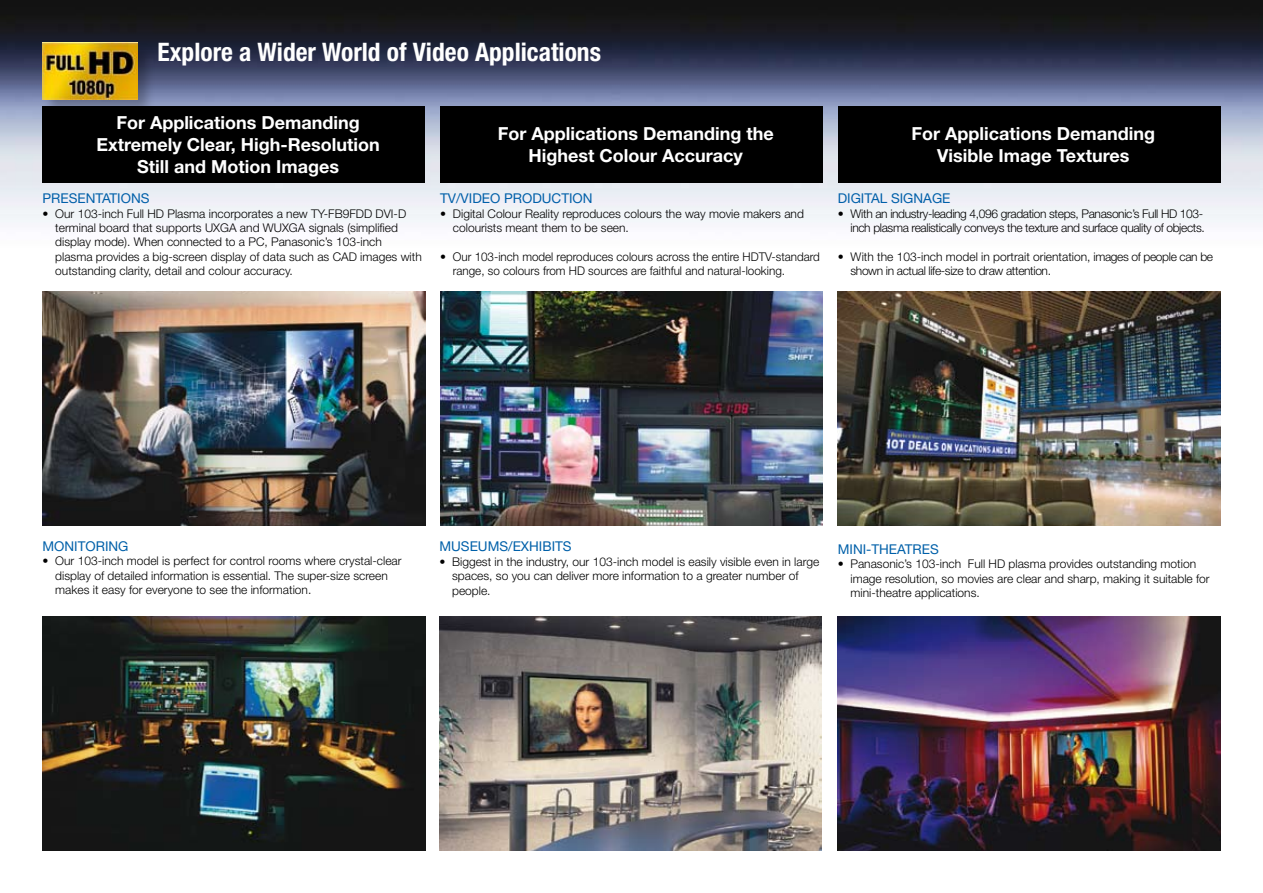
<style>
.page{position:relative;width:1263px;height:893px;background:#fff}
.page>*{position:absolute;margin:0;border:0;box-sizing:border-box;transform-origin:0 0}
.t1{font:700 condensed 25.5px "Helvetica Neue LT Std";color:#fff}
.t2{font:700 18px/21.6px "Helvetica Neue LT Std";color:#fff;text-align:center}
.t3{font:13.5px "Helvetica Neue LT Std";color:#0060a9}
.t4{font:300 12px/14.4px "Helvetica Neue LT Std";color:#000}
.t5{font:300 12px/14.4px "Helvetica Neue LT Std";letter-spacing:-.03em;color:#000;text-align:right}
</style>
<div class="page">
<img style="left:0;top:0;width:1263px;height:223px">
<div style="left:43px;top:106px;width:382px;height:77px;background:#000"></div>
<div style="left:440px;top:106px;width:383px;height:77px;background:#000"></div>
<img style="left:43px;top:291px;width:382px;height:234px">
<img style="left:43px;top:616px;width:382px;height:234px">
<img style="left:440px;top:291px;width:383px;height:234px">
<img style="left:439px;top:616px;width:383px;height:234px">
<img style="left:838px;top:291px;width:382px;height:234px">
<img style="left:838px;top:616px;width:382px;height:234px">
<div style="left:838px;top:106px;width:382px;height:77px;background:#000"></div>
<div style="left:41px;top:41px;width:117px;height:79px;background:#000;opacity:.25"></div>
<img style="left:43px;top:43px;width:95px;height:57px">
<h1 class="t1" style="left:158px;top:36px;width:445px">Explore a Wider World of Video Applications</h1>
<h2 class="t2" style="left:96px;top:112px;width:285px">For Applications Demanding<br>Extremely Clear, High-Resolution<br>Still and Motion Images</h2>
<p class="t3" style="left:43px;top:190px;width:109px">PRESENTATIONS</p>
<p class="t4" style="left:55px;top:206px;width:368px;text-indent:-13px">• Our 103-inch Full HD Plasma incorporates a new TY-FB9FDD DVI-D terminal board that supports UXGA and WUXGA signals (simplified display mode). When connected to a PC, Panasonic’s 103-inch plasma provides a big-screen display of data such as CAD images with outstanding clarity, detail and colour accuracy.</p>
<h2 class="t2" style="left:498px;top:123px;width:277px">For Applications Demanding the<br>Highest Colour Accuracy</h2>
<p class="t3" style="left:440px;top:190px;width:154px">TV/VIDEO PRODUCTION</p>
<p class="t4" style="left:453px;top:206px;width:353px;text-indent:-13px">• Digital Colour Reality reproduces colours the way movie makers and colourists meant them to be seen.</p>
<p class="t4" style="left:453px;top:249px;width:369px;text-indent:-13px">• Our 103-inch model reproduces colours across the entire HDTV-standard range, so colours from HD sources are faithful and natural-looking.</p>
<h2 class="t2" style="left:911px;top:123px;width:245px">For Applications Demanding<br>Visible Image Textures</h2>
<p class="t3" style="left:838px;top:190px;width:114px">DIGITAL SIGNAGE</p>
<p class="t5" style="left:838px;top:206px;width:369px">• With an industry-leading 4,096 gradation steps, Panasonic’s Full HD 103- inch plasma realistically conveys the texture and surface quality of objects.</p>
<p class="t5" style="left:850px;top:249px;width:364px;text-align:left;text-indent:-13px">• With the 103-inch model in portrait orientation, images of people can be shown in actual life-size to draw attention.</p>
<p class="t3" style="left:43px;top:538px;width:88px">MONITORING</p>
<p class="t4" style="left:55px;top:553px;width:348px">Our 103-inch model is perfect for control rooms where crystal-clear display of detailed information is essential. The super-size screen makes it easy for everyone to see the information.</p>
<p class="t4" style="left:43px;top:553px;width:7px">•</p>
<p class="t3" style="left:439px;top:538px;width:134px">MUSEUMS/EXHIBITS</p>
<p class="t4" style="left:452px;top:554px;width:369px;text-indent:-13px">• Biggest in the industry, our 103-inch model is easily visible even in large spaces, so you can deliver more information to a greater number of people.</p>
<p class="t3" style="left:838px;top:541px;width:102px">MINI-THEATRES</p>
<p class="t4" style="left:850px;top:557px;width:361px;text-indent:-13px">• Panasonic’s 103-inch Full HD plasma provides outstanding motion image resolution, so movies are clear and sharp, making it suitable for mini-theatre applications.</p>
</div>
